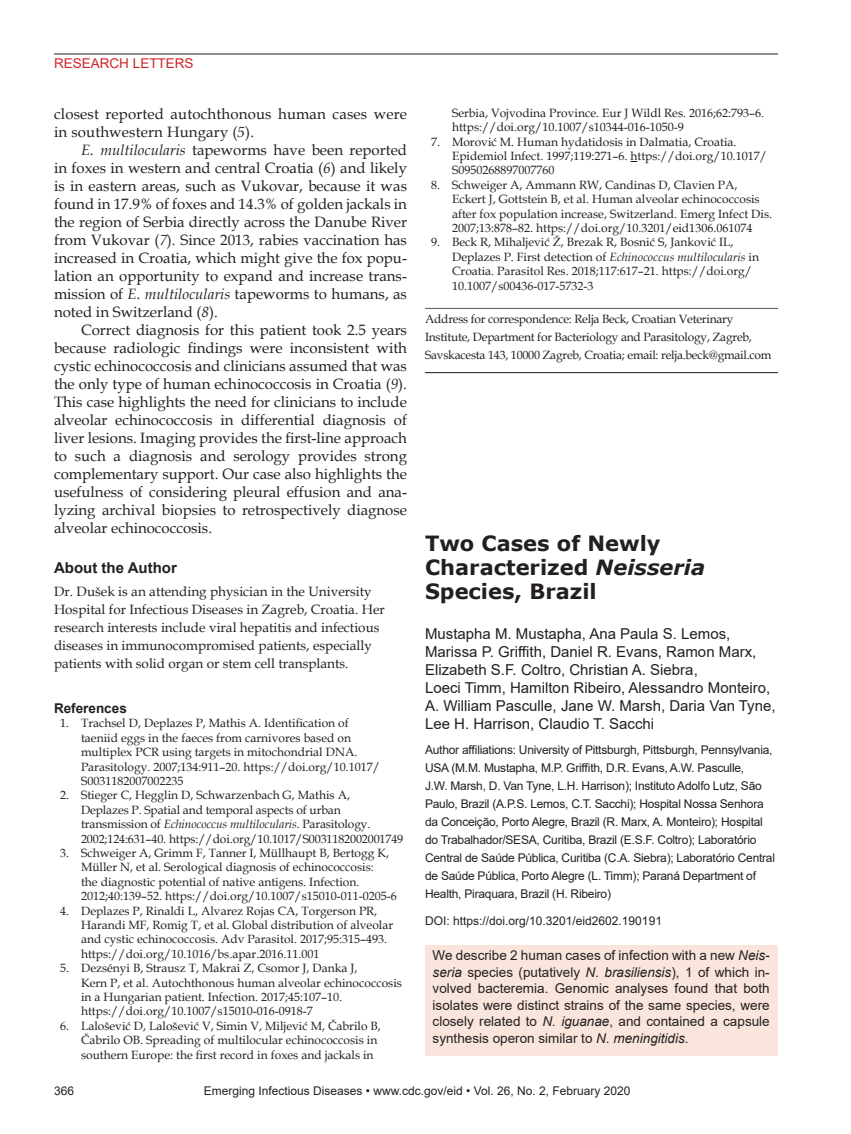
<style>
.page{position:relative;width:851px;height:1134px;background:#fff}
.page>*{position:absolute;margin:0;border:0;box-sizing:border-box;transform-origin:0 0}
.Article_Title{font:700 21px/24px "Verdana";color:#231f20}
.Body_Text{font:15px/18px "Book Antiqua";color:#231f20;text-align:justify}
.Authors{font:15px/18px "Arial";color:#231f20}
.Bio_Head{font:700 15px "Arial";color:#231f20}
.Abstract{font:13.5px/16.5px "Arial";color:#231f20;text-align:justify}
.Bio{font:13.5px/18px "Book Antiqua";color:#231f20}
.t1{font:13.5px "Arial";color:#d1232a}
.Ref_Title{font:700 13.5px "Arial";color:#231f20}
.References{font:12px/14.4px "Book Antiqua";color:#231f20}
.Affiliations{font:12px/18px "Arial";letter-spacing:-.02em;color:#231f20}
.Correspondence{font:12px/18px "Book Antiqua";letter-spacing:-.02em;color:#231f20}
.Affiliations-2{font:12px "Arial";color:#231f20}
.DOI{font:12px "Arial";color:#231f20}
.s1{font-style:italic}
</style>
<div class="page">
<hr style="left:54px;top:54px;width:724px;height:1px;background:#231f20">
<hr style="left:425px;top:308px;width:353px;height:1px;background:#636366">
<hr style="left:425px;top:372px;width:353px;height:1px;background:#333">
<div style="left:425px;top:945px;width:352px;height:110px;background:#f9e5dc"></div>
<p class="t1" style="left:54px;top:54px;width:141px">RESEARCH LETTERS</p>
<p class="Body_Text" style="left:54px;top:104px;width:354px">closest reported autochthonous human cases were in southwestern Hungary (<span class="s1">5</span>).</p>
<p class="Body_Text" style="left:54px;top:140px;width:354px;text-indent:27px"><span class="s1">E. multilocularis</span> tapeworms have been reported in foxes in western and central Croatia (<span class="s1">6</span>) and likely is in eastern areas, such as Vukovar, because it was found in 17.9% of foxes and 14.3% of golden jackals in the region of Serbia directly across the Danube River from Vukovar (<span class="s1">7</span>). Since 2013, rabies vaccination has increased in Croatia, which might give the fox popu&shy;lation an opportunity to expand and increase trans&shy;mission of <span class="s1">E. multilocularis</span> tapeworms to humans, as noted in Switzerland (<span class="s1">8</span>).</p>
<p class="Body_Text" style="left:54px;top:320px;width:354px;text-indent:27px">Correct diagnosis for this patient took 2.5 years because radiologic findings were inconsistent with cystic echinococcosis and clinicians assumed that was the only type of human echinococcosis in Croatia (<span class="s1">9</span>).<br>This case highlights the need for clinicians to include alveolar echinococcosis in differential diagnosis of liver lesions. Imaging provides the first-line approach to such a diagnosis and serology provides strong complementary support. Our case also highlights the usefulness of considering pleural effusion and ana&shy;lyzing archival biopsies to retrospectively diagnose alveolar echinococcosis.</p>
<p class="Bio_Head" style="left:54px;top:558px;width:124px">About the Author</p>
<p class="Bio" style="left:54px;top:582px;width:332px">Dr. Dušek is an attending physician in the University Hospital for Infectious Diseases in Zagreb, Croatia. Her research interests include viral hepatitis and infectious diseases in immunocompromised patients, especially patients with solid organ or stem cell transplants.</p>
<p class="Ref_Title" style="left:54px;top:699px;width:74px">References</p>
<p class="References" style="left:81px;top:716px;width:300px;text-indent:-21px">1. Trachsel D, Deplazes P, Mathis A. Identification of taeniid eggs in the faeces from carnivores based on multiplex PCR using targets in mitochondrial DNA.<br>Parasitology. 2007;134:911–20. https://doi.org/10.1017/ S0031182007002235</p>
<p class="References" style="left:81px;top:788px;width:323px;text-indent:-21px">2. Stieger C, Hegglin D, Schwarzenbach G, Mathis A,<br>Deplazes P. Spatial and temporal aspects of urban transmission of <span class="s1">Echinococcus multilocularis.</span> Parasitology.<br>2002;124:631–40. https://doi.org/10.1017/S0031182002001749</p>
<p class="References" style="left:81px;top:845px;width:317px;text-indent:-21px">3. Schweiger A, Grimm F, Tanner I, Müllhaupt B, Bertogg K, Müller N, et al. Serological diagnosis of echinococcosis:<br>the diagnostic potential of native antigens. Infection.<br>2012;40:139–52. https://doi.org/10.1007/s15010-011-0205-6</p>
<p class="References" style="left:81px;top:903px;width:313px;text-indent:-21px">4. Deplazes P, Rinaldi L, Alvarez Rojas CA, Torgerson PR, Harandi MF, Romig T, et al. Global distribution of alveolar and cystic echinococcosis. Adv Parasitol. 2017;95:315–493. https://doi.org/10.1016/bs.apar.2016.11.001</p>
<p class="References" style="left:81px;top:961px;width:322px;text-indent:-21px">5. Dezsényi B, Strausz T, Makrai Z, Csomor J, Danka J,<br>Kern P, et al. Autochthonous human alveolar echinococcosis in a Hungarian patient. Infection. 2017;45:107–10. https://doi.org/10.1007/s15010-016-0918-7</p>
<p class="References" style="left:81px;top:1018px;width:301px;text-indent:-21px">6. Lalošević D, Lalošević V, Simin V, Miljević M, Čabrilo B,<br>Čabrilo OB. Spreading of multilocular echinococcosis in southern Europe: the first record in foxes and jackals in</p>
<p class="References" style="left:452px;top:105px;width:313px">Serbia, Vojvodina Province. Eur J Wildl Res. 2016;62:793–6. https://doi.org/10.1007/s10344-016-1050-9</p>
<p class="References" style="left:452px;top:134px;width:316px;text-indent:-21px">7. Morović M. Human hydatidosis in Dalmatia, Croatia.<br>Epidemiol Infect. 1997;119:271–6. https://doi.org/10.1017/<br>S0950268897007760</p>
<p class="References" style="left:452px;top:177px;width:321px;text-indent:-21px">8. Schweiger A, Ammann RW, Candinas D, Clavien PA, Eckert J, Gottstein B, et al. Human alveolar echinococcosis after fox population increase, Switzerland. Emerg Infect Dis.<br>2007;13:878–82. https://doi.org/10.3201/eid1306.061074</p>
<p class="References" style="left:452px;top:235px;width:308px;text-indent:-21px">9. Beck R, Mihaljević Ž, Brezak R, Bosnić S, Janković IL, Deplazes P. First detection of <span class="s1">Echinococcus multilocularis</span> in Croatia. Parasitol Res. 2018;117:617–21. https://doi.org/ 10.1007/s00436-017-5732-3</p>
<p class="Correspondence" style="left:425px;top:309px;width:348px">Address for correspondence: Relja Beck, Croatian Veterinary<br>Institute, Department for Bacteriology and Parasitology, Zagreb,<br>Savskacesta 143, 10000 Zagreb, Croatia; email: relja.beck@gmail.com</p>
<p class="Article_Title" style="left:425px;top:530px;width:281px">Two Cases of Newly<br>Characterized <span class="s1">Neisseria<br></span>Species, Brazil</p>
<p class="Authors" style="left:425px;top:625px;width:352px">Mustapha M. Mustapha, Ana Paula S. Lemos, Marissa P. Griffith, Daniel R. Evans, Ramon Marx, Elizabeth S.F. Coltro, Christian A. Siebra,<br>Loeci Timm, Hamilton Ribeiro, Alessandro Monteiro, A. William Pasculle, Jane W. Marsh, Daria Van Tyne, Lee H. Harrison, Claudio T. Sacchi</p>
<p class="Affiliations" style="left:425px;top:740px;width:351px">Author affiliations: University of Pittsburgh, Pittsburgh, Pennsylvania, USA (M.M. Mustapha, M.P. Griffith, D.R. Evans, A.W. Pasculle,<br>J.W. Marsh, D. Van Tyne, L.H. Harrison); Instituto Adolfo Lutz, São Paulo, Brazil (A.P.S. Lemos, C.T. Sacchi); Hospital Nossa Senhora da Conceição, Porto Alegre, Brazil (R. Marx, A. Monteiro); Hospital do Trabalhador/SESA, Curitiba, Brazil (E.S.F. Coltro); Laboratório Central de Saúde Pública, Curitiba (C.A. Siebra); Laboratório Central de Saúde Pública, Porto Alegre (L. Timm); Paraná Department of Health, Piraquara, Brazil (H. Ribeiro)</p>
<p class="DOI" style="left:425px;top:912px;width:238px">DOI: https://doi.org/10.3201/eid2602.190191</p>
<p class="Abstract" style="left:432px;top:947px;width:338px">We describe 2 human cases of infection with a new <span class="s1">Neis&shy;seria</span> species (putatively <span class="s1">N. brasiliensis</span>), 1 of which in&shy;volved bacteremia. Genomic analyses found that both isolates were distinct strains of the same species, were closely related to <span class="s1">N. iguanae</span>, and contained a capsule synthesis operon similar to <span class="s1">N. meningitidis</span>.</p>
<p class="Affiliations" style="left:54px;top:1082px;width:22px">366</p>
<p class="Affiliations-2" style="left:204px;top:1083px;width:428px">Emerging Infectious Diseases • www.cdc.gov/eid • Vol. 26, No. 2, February 2020</p>
</div>
